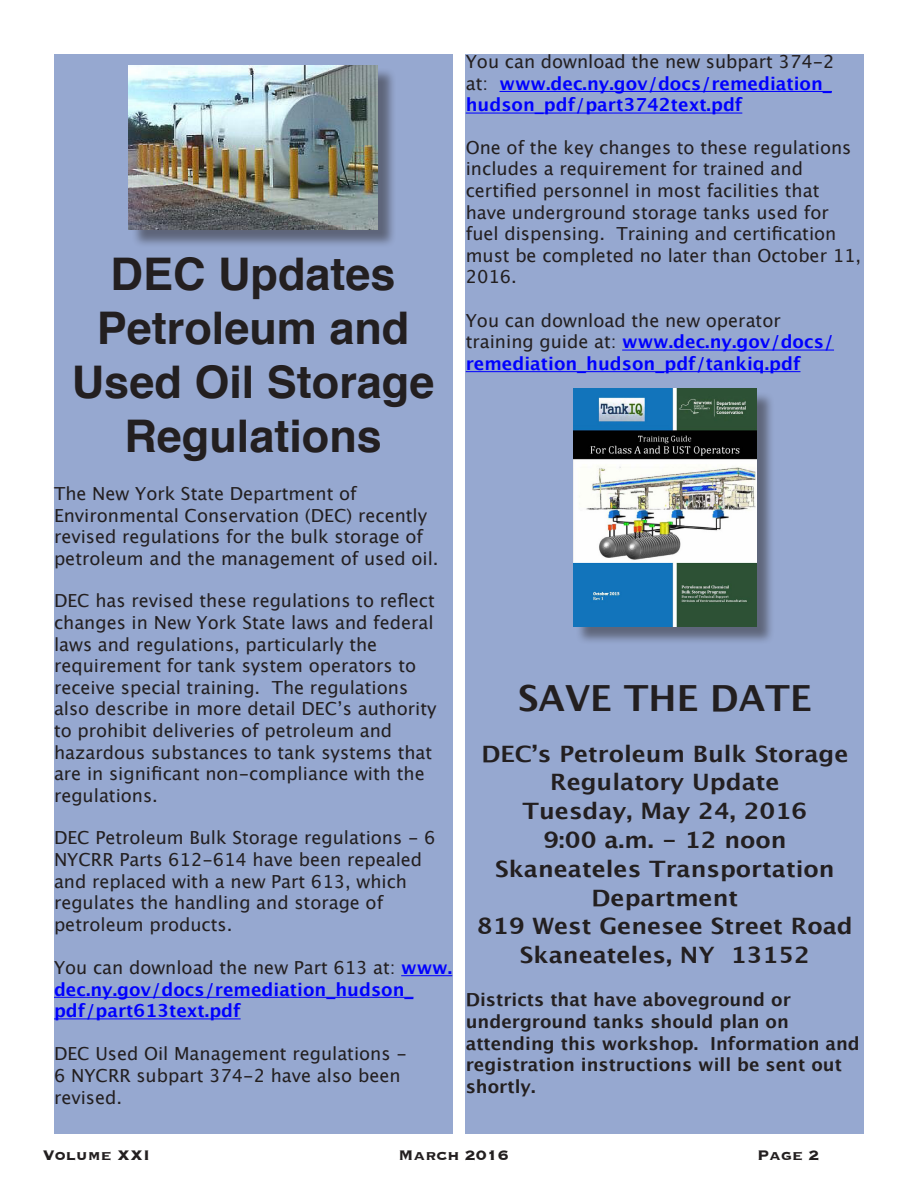
<style>
.page{position:relative;width:918px;height:1188px;background:#fff}
.page>*{position:absolute;margin:0;border:0;box-sizing:border-box;transform-origin:0 0}
.t1{font:700 45px/54px "Helvetica";color:#231f20;text-align:center}
.t2{font:700 36px "Lucida Grande";color:#231f20}
.t3{font:700 22.5px/28.8px "Lucida Grande";color:#231f20;text-align:center;scale:1.06 1}
.t4{font:18px/21.6px "Lucida Grande";color:#231f20}
.t5{font:700 18px/21.6px "Lucida Grande";color:#00f}
.t6{font:700 18px/21.6px "Lucida Grande";color:#231f20}
.t7{font:700 18px "Copperplate";color:#231f20}
.s1{font-weight:400;color:#231f20}
</style>
<div class="page">
<div style="left:54px;top:54px;width:398px;height:1080px;background:#96a8d0"></div>
<hr style="left:401px;top:975px;width:51px;height:1px;background:#00f">
<hr style="left:54px;top:997px;width:359px;height:1px;background:#00f">
<hr style="left:54px;top:1018px;width:187px;height:1px;background:#00f">
<div style="left:466px;top:54px;width:398px;height:1080px;background:#96a8d0"></div>
<hr style="left:500px;top:91px;width:332px;height:1px;background:#00f">
<hr style="left:466px;top:113px;width:276px;height:1px;background:#00f">
<hr style="left:622px;top:350px;width:212px;height:1px;background:#00f">
<hr style="left:466px;top:371px;width:334px;height:1px;background:#00f">
<div style="left:575px;top:391px;width:200px;height:254px;background:#231f20;opacity:.48"></div>
<img style="left:573px;top:389px;width:184px;height:237px">
<div style="left:131px;top:67px;width:265px;height:181px;background:#231f20;opacity:.49"></div>
<img style="left:129px;top:65px;width:249px;height:165px">
<p class="t1" style="left:72px;top:248px;width:364px">DEC Updates<br>Petroleum and<br>Used Oil Storage<br>Regulations</p>
<p class="t4" style="left:54px;top:483px;width:386px">The New York State Department of Environmental Conservation (DEC) recently revised regulations for the bulk storage of petroleum and the management of used oil.</p>
<p class="t4" style="left:54px;top:590px;width:384px">DEC has revised these regulations to reflect changes in New York State laws and federal laws and regulations, particularly the requirement for tank system operators to receive special training. The regulations also describe in more detail DEC’s authority to prohibit deliveries of petroleum and hazardous substances to tank systems that are in significant non-compliance with the regulations.</p>
<p class="t4" style="left:54px;top:827px;width:383px">DEC Petroleum Bulk Storage regulations - 6<br>NYCRR Parts 612-614 have been repealed and replaced with a new Part 613, which regulates the handling and storage of petroleum products.</p>
<p class="t5" style="left:54px;top:957px;width:400px"><span class="s1">You can download the new Part 613 at:</span> www. dec.ny.gov/docs/remediation_hudson_ pdf/part613text.pdf</p>
<p class="t4" style="left:54px;top:1043px;width:354px">DEC Used Oil Management regulations -<br>6 NYCRR subpart 374-2 have also been revised.</p>
<p class="t5" style="left:466px;top:51px;width:370px"><span class="s1">You can download the new subpart 374-2 at:</span> www.dec.ny.gov/docs/remediation_ hudson_pdf/part3742text.pdf</p>
<p class="t4" style="left:466px;top:137px;width:397px">One of the key changes to these regulations includes a requirement for trained and certified personnel in most facilities that have underground storage tanks used for fuel dispensing. Training and certification must be completed no later than October 11, 2016.</p>
<p class="t5" style="left:466px;top:309px;width:370px"><span class="s1">You can download the new operator training guide at:</span> www.dec.ny.gov/docs/ remediation_hudson_pdf/tankiq.pdf</p>
<p class="t2" style="left:518px;top:669px;width:295px">SAVE THE DATE</p>
<p class="t3" style="left:481px;top:739px;width:348px">DEC’s Petroleum Bulk Storage<br>Regulatory Update</p>
<p class="t3" style="left:523px;top:797px;width:270px">Tuesday, May 24, 2016</p>
<p class="t3" style="left:543px;top:825px;width:231px">9:00 a.m. - 12 noon</p>
<p class="t3" style="left:495px;top:854px;width:322px">Skaneateles Transportation<br>Department</p>
<p class="t3" style="left:477px;top:912px;width:356px">819 West Genesee Street Road</p>
<p class="t3" style="left:520px;top:941px;width:275px">Skaneateles, NY 13152</p>
<p class="t6" style="left:466px;top:989px;width:396px">Districts that have aboveground or underground tanks should plan on attending this workshop. Information and registration instructions will be sent out shortly.</p>
<p class="t7" style="left:43px;top:1143px;width:109px">Volume XXI</p>
<p class="t7" style="left:398px;top:1143px;width:112px">March 2016</p>
<p class="t7" style="left:757px;top:1143px;width:64px">Page 2</p>
</div>
